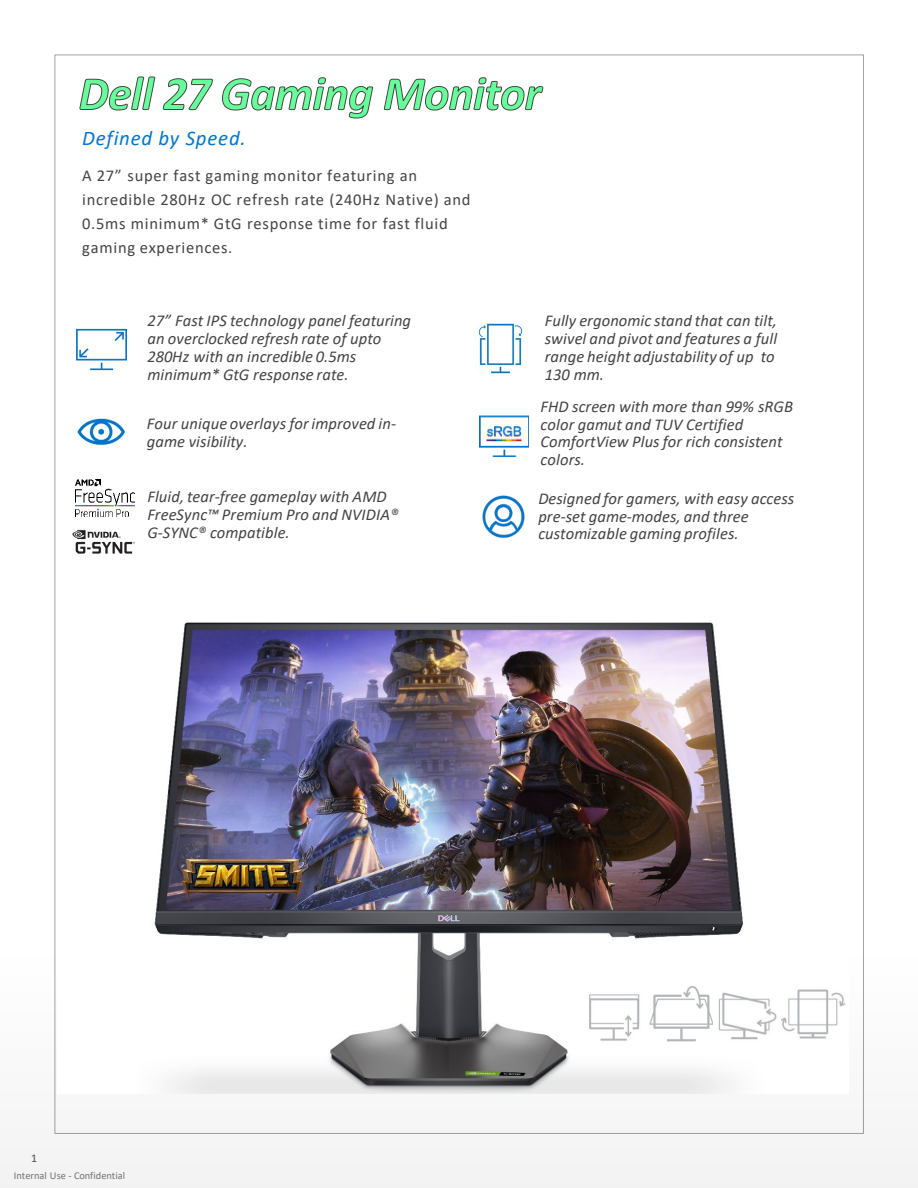
<style>
.page{position:relative;width:918px;height:1188px;background:#fff}
.page>*{position:absolute;margin:0;border:0;box-sizing:border-box;transform-origin:0 0}
.t1{font:italic 20.85px "Calibri";letter-spacing:.04em;color:#0076ce}
.t2{font:italic 16.5px/17.9px "Calibri";letter-spacing:.005em;color:#444}
.t3{font:16.5px/23.7px "Calibri";letter-spacing:.045em;color:#444}
.t4{font:11.85px "Calibri";color:#4c4d4f}
.t5{font:10.5px "Calibri";letter-spacing:-.01em;color:#737373}
</style>
<div class="page">
<svg style="left:80px;top:76px;width:463px;height:42px"></svg>
<img style="left:76px;top:480px;width:59px;height:36px">
<img style="left:72px;top:530px;width:63px;height:24px">
<img style="left:154px;top:622px;width:589px;height:472px">
<img style="left:587px;top:992px;width:54px;height:51px">
<img style="left:649px;top:985px;width:65px;height:59px">
<img style="left:714px;top:991px;width:63px;height:52px">
<img style="left:781px;top:989px;width:64px;height:50px">
<img style="left:77px;top:418px;width:48px;height:27px">
<img style="left:77px;top:328px;width:50px;height:43px">
<img style="left:477px;top:324px;width:46px;height:49px">
<img style="left:480px;top:415px;width:48px;height:42px">
<img style="left:482px;top:495px;width:43px;height:43px">
<p class="t1" style="left:82px;top:123px;width:165px">Defined by Speed.</p>
<p class="t3" style="left:82px;top:164px;width:390px">A 27” super fast gaming monitor featuring an incredible 280Hz OC refresh rate (240Hz Native) and 0.5ms minimum* GtG response time for fast fluid gaming experiences.</p>
<p class="t2" style="left:147px;top:311px;width:265px">27” Fast IPS technology panel featuring an overclocked refresh rate of upto 280Hz with an incredible 0.5ms minimum* GtG response rate.</p>
<p class="t2" style="left:147px;top:414px;width:251px">Four unique overlays for improved in&shy;game visibility.</p>
<p class="t2" style="left:147px;top:487px;width:253px">Fluid, tear-free gameplay with AMD<br>FreeSync™ Premium Pro and NVIDIA®<br>G-SYNC® compatible.</p>
<p class="t2" style="left:545px;top:311px;width:234px">Fully ergonomic stand that can tilt, swivel and pivot and features a full range height adjustability of up to<br>130 mm.</p>
<p class="t2" style="left:541px;top:397px;width:254px">FHD screen with more than 99% sRGB color gamut and TUV Certified<br>ComfortView Plus for rich consistent colors.</p>
<p class="t2" style="left:538px;top:488px;width:257px">Designed for gamers, with easy access pre-set game-modes, and three customizable gaming profiles.</p>
<p class="t4" style="left:31px;top:1150px;width:8px">1</p>
<p class="t5" style="left:14px;top:1168px;width:113px">Internal Use - Confidential</p>
</div>
